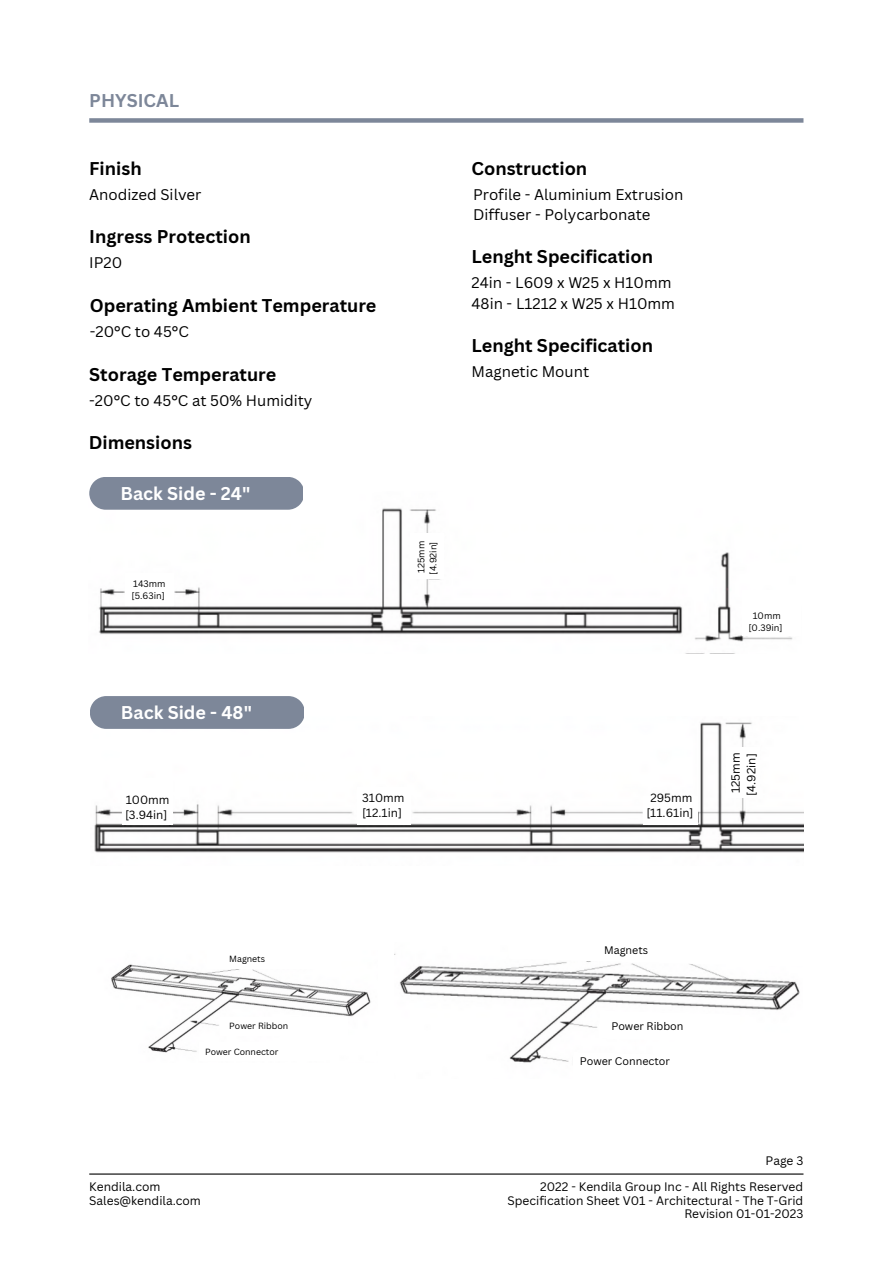
<style>
.page{position:relative;width:893px;height:1264px;background:#fff}
.page>*{position:absolute;margin:0;border:0;box-sizing:border-box;transform-origin:0 0}
.t1{font:700 18px "Canva Sans";color:#000}
.t2{font:700 18px "Canva Sans";color:#fff}
.t3{font:700 18px "Canva Sans";color:#7d8799}
.t4{font:15px/20.2px "Canva Sans";color:#000}
.t5{font:12px/13.6px "Canva Sans";color:#000;text-align:right}
.t6{font:11.55px/15.5px "Canva Sans";color:#000}
.t7{font:10.65px "Canva Sans";color:#000}
.t8{font:9.15px/12.1px "Canva Sans";color:#000}
.t9{font:8.7px "Canva Sans";color:#000}
</style>
<div class="page">
<div style="left:89px;top:118px;width:714px;height:5px;background:#7d8799"></div>
<hr style="left:89px;top:1173px;width:714px;height:1px;background:#000">
<img style="left:99px;top:491px;width:694px;height:151px">
<div style="left:125px;top:574px;width:49px;height:31px;background:#fff"></div>
<div style="left:410px;top:533px;width:33px;height:46px;background:#fff"></div>
<div style="left:742px;top:589px;width:58px;height:46px;background:#fff"></div>
<div style="left:89px;top:477px;width:213px;height:32px;background:#7d8799"></div>
<img style="left:111px;top:964px;width:260px;height:89px">
<div style="left:207px;top:950px;width:127px;height:18px;background:#fff"></div>
<div style="left:220px;top:1016px;width:127px;height:19px;background:#fff"></div>
<div style="left:199px;top:1042px;width:127px;height:18px;background:#fff"></div>
<img style="left:94px;top:716px;width:709px;height:137px">
<div style="left:123px;top:778px;width:49px;height:46px;background:#fff"></div>
<div style="left:357px;top:787px;width:53px;height:37px;background:#fff"></div>
<div style="left:643px;top:796px;width:54px;height:28px;background:#fff"></div>
<div style="left:726px;top:747px;width:33px;height:50px;background:#fff"></div>
<svg style="left:90px;top:696px;width:213px;height:33px;background:#818a9c"></svg>
<img style="left:395px;top:954px;width:405px;height:109px">
<svg style="left:508px;top:954px;width:239px;height:11px"></svg>
<svg style="left:598px;top:1010px;width:142px;height:32px"></svg>
<svg style="left:572px;top:1051px;width:142px;height:12px"></svg>
<div style="left:764px;top:915px;width:57px;height:50px;background:#fff"></div>
<p class="t3" style="left:89px;top:87px;width:91px">PHYSICAL</p>
<p class="t1" style="left:89px;top:156px;width:54px">Finish</p>
<p class="t1" style="left:471px;top:156px;width:117px">Construction</p>
<p class="t4" style="left:473px;top:183px;width:212px">Profile - Aluminium Extrusion<br>Diffuser - Polycarbonate</p>
<p class="t1" style="left:89px;top:224px;width:163px">Ingress Protection</p>
<p class="t4" style="left:89px;top:252px;width:34px">IP20</p>
<p class="t1" style="left:90px;top:293px;width:288px">Operating Ambient Temperature</p>
<p class="t4" style="left:90px;top:321px;width:101px">-20°C to 45°C</p>
<p class="t1" style="left:89px;top:361px;width:189px">Storage Temperature</p>
<p class="t4" style="left:89px;top:389px;width:225px">-20°C to 45°C at 50% Humidity</p>
<p class="t4" style="left:89px;top:183px;width:114px">Anodized Silver</p>
<p class="t1" style="left:471px;top:244px;width:183px">Lenght Specification</p>
<p class="t4" style="left:471px;top:272px;width:201px">24in - L609 x W25 x H10mm</p>
<p class="t4" style="left:471px;top:293px;width:205px">48in - L1212 x W25 x H10mm</p>
<p class="t1" style="left:471px;top:332px;width:183px">Lenght Specification</p>
<p class="t4" style="left:471px;top:360px;width:119px">Magnetic Mount</p>
<p class="t1" style="left:89px;top:430px;width:105px">Dimensions</p>
<p class="t2" style="left:120px;top:481px;width:131px">Back Side - 24"</p>
<p class="t8" style="left:132px;top:577px;width:35px">143mm [5.63in]</p>
<p class="t2" style="left:121px;top:700px;width:132px">Back Side - 48"</p>
<p class="t8" style="left:415px;top:574px;width:35px;rotate:-90deg">125mm [4.92in]</p>
<p class="t6" style="left:125px;top:791px;width:46px">100mm [3.94in]</p>
<p class="t6" style="left:362px;top:789px;width:44px">310mm [12.1in]</p>
<p class="t6" style="left:646px;top:789px;width:49px;text-align:center">295mm [11.61in]</p>
<p class="t8" style="left:748px;top:609px;width:36px;text-align:center">10mm [0.39in]</p>
<p class="t6" style="left:727px;top:795px;width:44px;rotate:-90deg">125mm [4.92in]</p>
<p class="t9" style="left:229px;top:953px;width:37px">Magnets</p>
<p class="t9" style="left:229px;top:1020px;width:60px">Power Ribbon</p>
<p class="t9" style="left:205px;top:1045px;width:75px">Power Connector</p>
<p class="t7" style="left:604px;top:942px;width:46px">Magnets</p>
<p class="t7" style="left:611px;top:1018px;width:74px">Power Ribbon</p>
<p class="t7" style="left:579px;top:1053px;width:92px">Power Connector</p>
<p class="t5" style="left:89px;top:1179px;width:113px;text-align:left">Kendila.com<br>Sales@kendila.com</p>
<p class="t5" style="left:540px;top:1146px;width:264px;line-height:26.4px">Page 3<br>2022 - Kendila Group Inc - All Rights Reserved</p>
<p class="t5" style="left:507px;top:1193px;width:297px">Specification Sheet V01 - Architectural - The T-Grid<br>Revision 01-01-2023</p>
</div>
